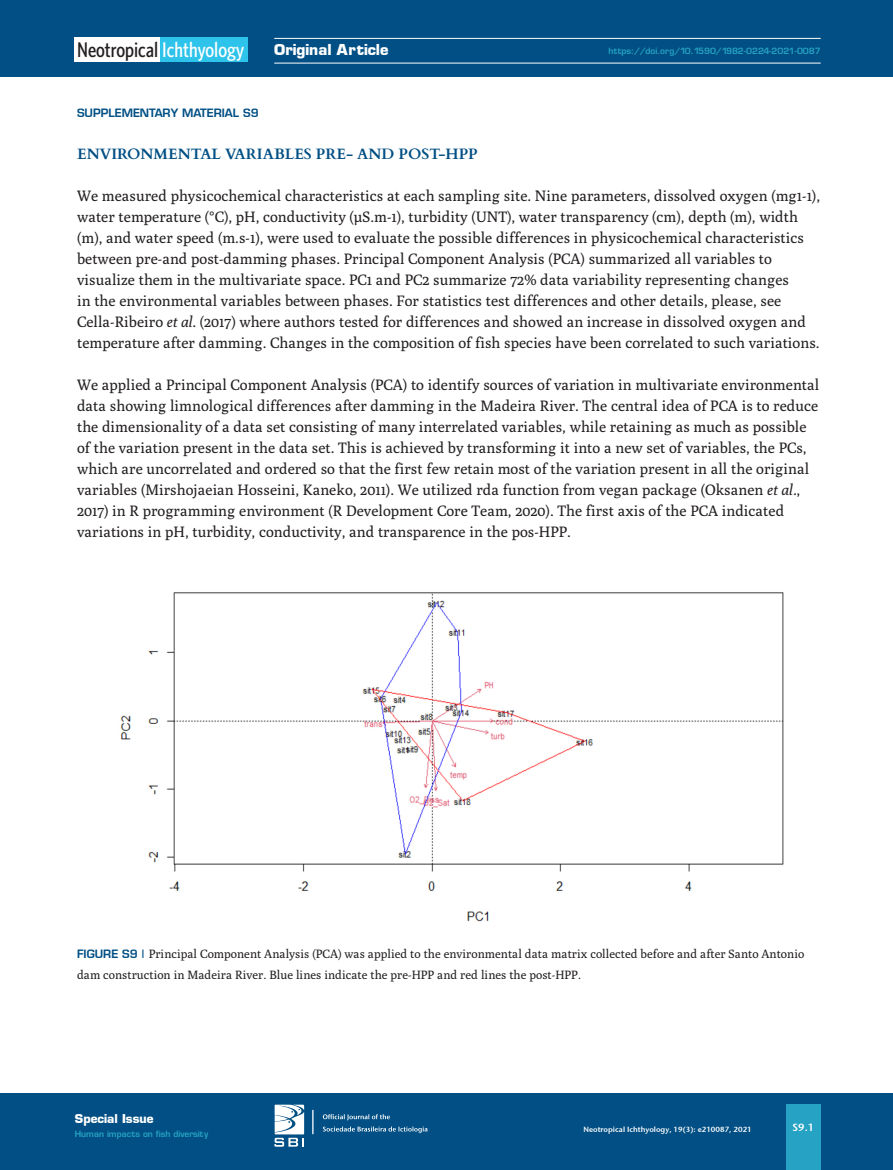
<style>
.page{position:relative;width:893px;height:1170px;background:#fff}
.page>*{position:absolute;margin:0;border:0;box-sizing:border-box;transform-origin:0 0}
.t1{font:500 21.3px "Whitney Condensed";color:#231f20}
.t2{font:700 15.75px "Eugenio";color:#fff}
.t3{font:15px/21px "Poly";color:#231f20}
.NI_Subtittulos{font:700 15px "Cardo";color:#014f84}
.t4{font:700 12.75px "Eugenio";color:#fff}
.t5{font:12px/21px "Poly";color:#231f20}
.t6{font:12px "Eugenio Medium Normal";color:#014f84}
.t7{font:10.5px "Stone Sans Sem ITCTT Semi";color:#fff}
.t8{font:9px "Eugenio Medium Normal";color:#26a3c4}
.t9{font:7.5px "Stone Sans Sem ITCTT Semi";color:#fff}
.s1{color:#fff}
.s2{font-style:italic}
.s3{font-family:"Eugenio Medium Normal";color:#014f84}
</style>
<div class="page">
<div style="left:0;top:1093px;width:893px;height:76px;background:#014f84"></div>
<div style="left:786px;top:1104px;width:35px;height:65px;background:#26a3c4"></div>
<div style="left:0;top:0;width:893px;height:77px;background:#014f84"></div>
<hr style="left:274px;top:63px;width:547px;height:1px;background:#fff">
<hr style="left:274px;top:38px;width:547px;height:1px;background:#fff">
<div style="left:75px;top:37px;width:89px;height:25px;background:#fff"></div>
<div style="left:160px;top:37px;width:88px;height:25px;background:#2dc3ea"></div>
<svg style="left:323px;top:1126px;width:104px;height:6px"></svg>
<svg style="left:323px;top:1114px;width:67px;height:6px"></svg>
<svg style="left:312px;top:1109px;width:1px;height:25px"></svg>
<svg style="left:274px;top:1104px;width:30px;height:42px"></svg>
<img style="left:120px;top:592px;width:664px;height:330px">
<h1 class="t1" style="left:77px;top:37px;width:169px">Neotropical <span class="s1">Ichthyology</span></h1>
<p class="t2" style="left:274px;top:40px;width:116px">Original Article</p>
<p class="t8" style="left:609px;top:45px;width:214px">https://doi.org/10.1590/1982-0224-2021-0087</p>
<p class="t6" style="left:77px;top:106px;width:183px">SUPPLEMENTARY MATERIAL S9</p>
<p class="NI_Subtittulos" style="left:77px;top:142px;width:402px">ENVIRONMENTAL VARIABLES PRE- AND POST-HPP</p>
<p class="t3" style="left:77px;top:185px;width:744px">We measured physicochemical characteristics at each sampling site. Nine parameters, dissolved oxygen (mg1-1), water temperature (°C), pH, conductivity (μS.m-1), turbidity (UNT), water transparency (cm), depth (m), width (m), and water speed (m.s-1), were used to evaluate the possible differences in physicochemical characteristics between pre-and post-damming phases. Principal Component Analysis (PCA) summarized all variables to visualize them in the multivariate space. PC1 and PC2 summarize 72% data variability representing changes<br>in the environmental variables between phases. For statistics test differences and other details, please, see Cella-Ribeiro <span class="s2">et al</span>. (2017) where authors tested for differences and showed an increase in dissolved oxygen and temperature after damming. Changes in the composition of fish species have been correlated to such variations.</p>
<p class="t3" style="left:77px;top:374px;width:744px">We applied a Principal Component Analysis (PCA) to identify sources of variation in multivariate environmental data showing limnological differences after damming in the Madeira River. The central idea of PCA is to reduce the dimensionality of a data set consisting of many interrelated variables, while retaining as much as possible of the variation present in the data set. This is achieved by transforming it into a new set of variables, the PCs, which are uncorrelated and ordered so that the first few retain most of the variation present in all the original variables (Mirshojaeian Hosseini, Kaneko, 2011). We utilized rda function from vegan package (Oksanen <span class="s2">et al.</span>, 2017) in R programming environment (R Development Core Team, 2020). The first axis of the PCA indicated variations in pH, turbidity, conductivity, and transparence in the pos-HPP.</p>
<p class="t5" style="left:77px;top:942px;width:729px"><span class="s3">FIGURE S9 |</span> Principal Component Analysis (PCA) was applied to the environmental data matrix collected before and after Santo Antonio dam construction in Madeira River. Blue lines indicate the pre-HPP and red lines the post-HPP.</p>
<p class="t4" style="left:75px;top:1110px;width:80px">Special Issue</p>
<p class="t8" style="left:75px;top:1128px;width:135px">Human impacts on fish diversity</p>
<p class="t9" style="left:583px;top:1122px;width:170px">Neotropical Ichthyology, 19(3): e210087, 2021</p>
<p class="t7" style="left:793px;top:1118px;width:23px">S9.1</p>
</div>
